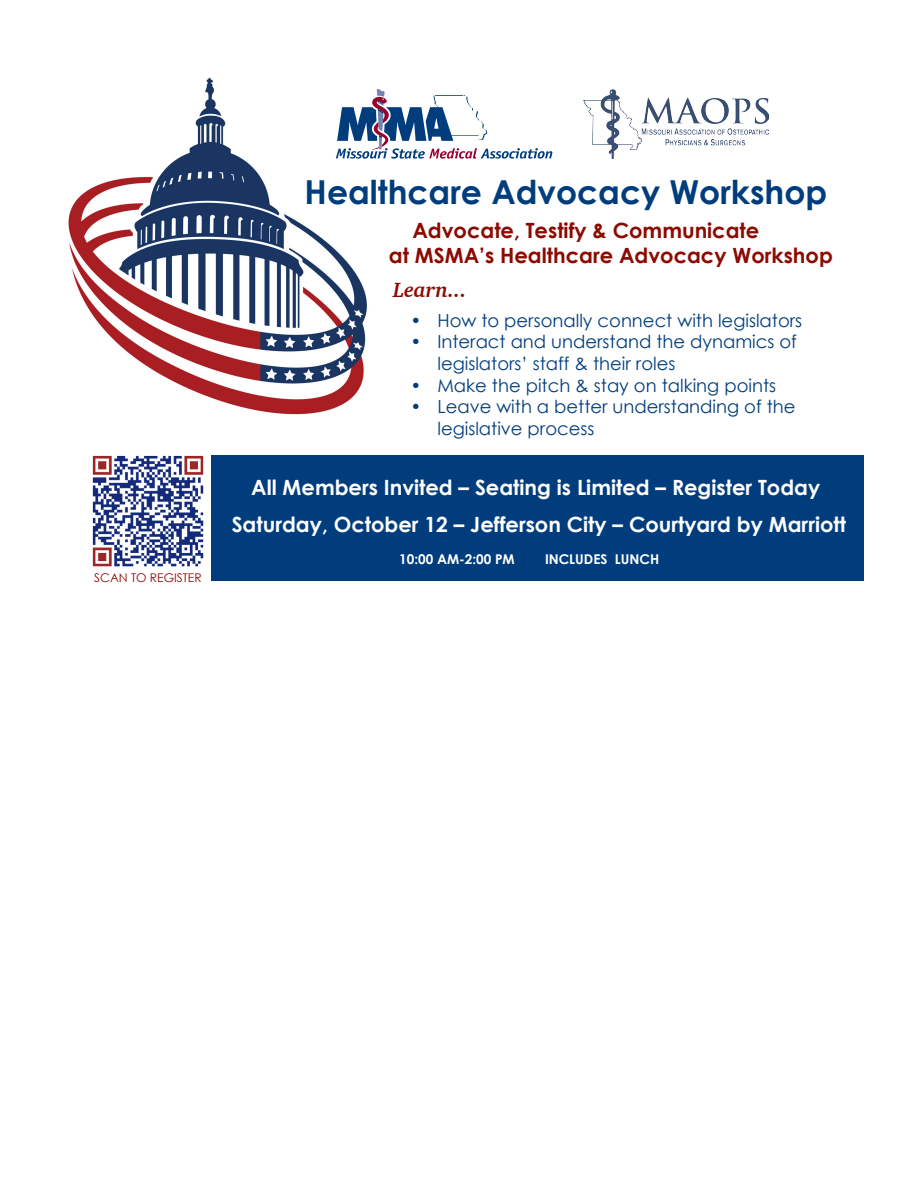
<style>
.page{position:relative;width:918px;height:1188px;background:#fff}
.page>*{position:absolute;margin:0;border:0;box-sizing:border-box;transform-origin:0 0}
.Headline_16{font:700 33px "Century Gothic";color:#013d7d}
.Headline_16-2{font:700 21px "Century Gothic";color:#fff}
.Headline_16-3{font:700 21px "Century Gothic";color:#8b0a02}
.t1{font:italic 700 21px "Charter BT";color:#8b0a02}
.t2{font:18px/21.6px "Century Gothic";color:#013d7d}
.Headline_16-4{font:700 13.5px "Century Gothic";color:#fff}
.Headline_16-5{font:12px "Century Gothic";color:#8b0a02}
</style>
<div class="page">
<img style="left:92px;top:455px;width:112px;height:112px">
<div style="left:212px;top:456px;width:652px;height:125px;background:#013d7d"></div>
<img style="left:68px;top:77px;width:299px;height:338px">
<svg style="left:336px;top:88px;width:216px;height:71px"></svg>
<img style="left:584px;top:90px;width:185px;height:69px">
<p class="Headline_16-5" style="left:94px;top:569px;width:109px">SCAN TO REGISTER</p>
<p class="Headline_16" style="left:305px;top:167px;width:524px">Healthcare Advocacy Workshop</p>
<p class="Headline_16-3" style="left:412px;top:215px;width:348px">Advocate, Testify &amp; Communicate</p>
<p class="Headline_16-3" style="left:389px;top:240px;width:445px">at MSMA’s Healthcare Advocacy Workshop</p>
<p class="t1" style="left:393px;top:276px;width:75px">Learn...</p>
<p class="t2" style="left:410px;top:309px;width:393px">• How to personally connect with legislators</p>
<p class="t2" style="left:437px;top:331px;width:361px;text-indent:-27px">• Interact and understand the dynamics of legislators’ staff &amp; their roles</p>
<p class="t2" style="left:410px;top:374px;width:367px">• Make the pitch &amp; stay on talking points</p>
<p class="t2" style="left:437px;top:396px;width:360px;text-indent:-27px">• Leave with a better understanding of the legislative process</p>
<p class="Headline_16-2" style="left:251px;top:472px;width:571px">All Members Invited – Seating is Limited – Register Today</p>
<p class="Headline_16-2" style="left:232px;top:508px;width:616px">Saturday, October 12 – Jefferson City – Courtyard by Marriott</p>
<p class="Headline_16-4" style="left:399px;top:548px;width:117px">10:00 AM-2:00 PM</p>
<p class="Headline_16-4" style="left:545px;top:548px;width:116px">INCLUDES LUNCH</p>
</div>
